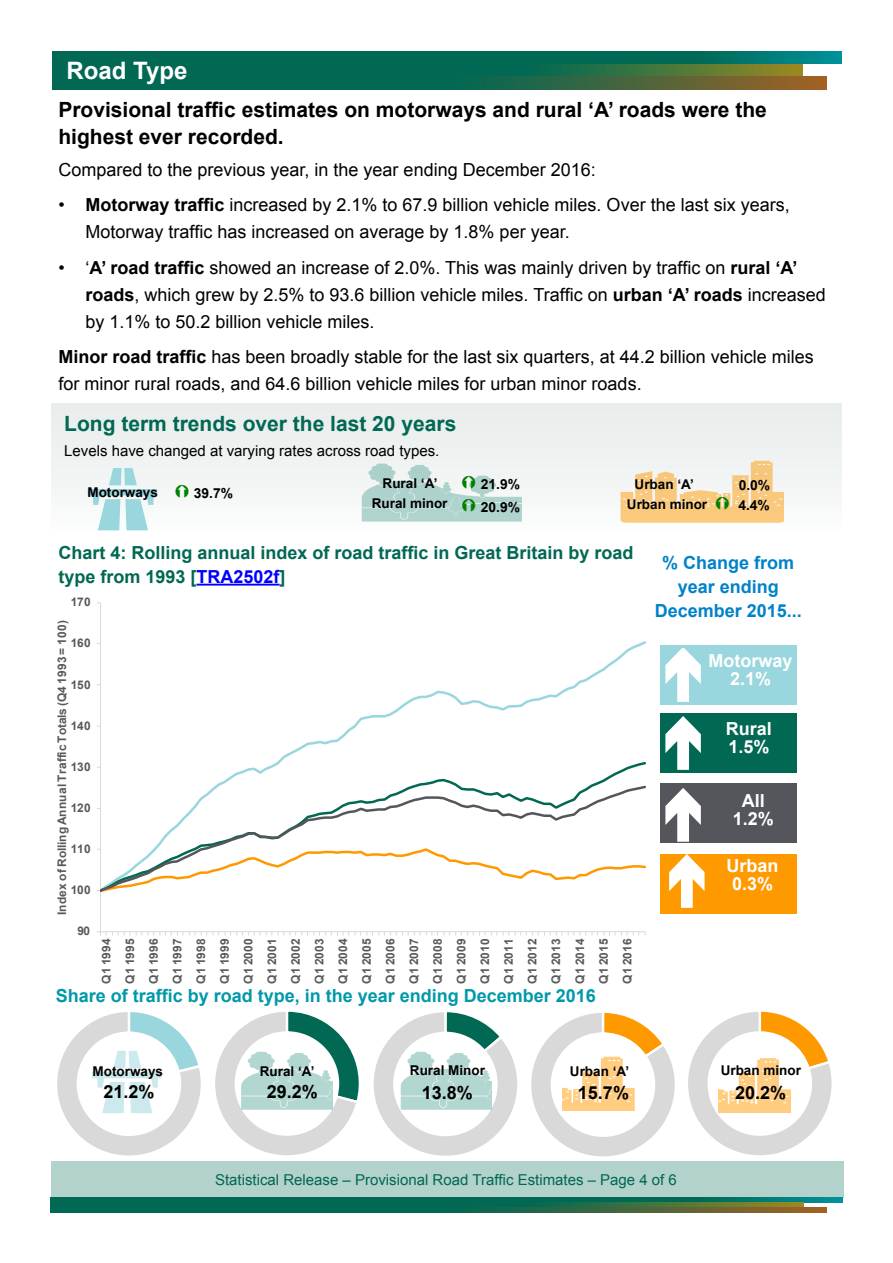
<style>
.page{position:relative;width:893px;height:1263px;background:#fff}
.page>*{position:absolute;margin:0;border:0;box-sizing:border-box;transform-origin:0 0}
.t1{font:700 24px "Arial";color:#fff}
.Front_page_main_text{font:700 21px/27px "Arial";color:#000}
.Front_page_main_text-2{font:700 21px "Arial";color:#006853}
.Front_page_main_text-3{font:18px/27px "Arial";color:#000}
.Front_page_main_text-4{font:700 18px/24px "Arial";color:#006853}
.t2{font:700 18px "Arial";color:#0099a9}
.t3{font:700 18px/18px "Arial";color:#fff;text-align:center}
.t4{font:700 18px/24px "Arial";color:#0082ca;text-align:center}
.t5{font:700 18px "Arial";color:#000}
.t6{font:15px "Arial";color:#006853}
.Front_page_main_text-5{font:15px "Arial";color:#000}
.t7{font:700 13.8px/23.7px "Arial";color:#000}
.t8{font:700 13.5px/20px "Arial";color:#000;text-align:center}
.t9{font:700 11.85px/23.7px "Arial";letter-spacing:.01em;color:#595959;text-align:justify}
.s1{font-weight:700}
.s2{color:#00f}
</style>
<div class="page">
<div style="left:51px;top:1161px;width:792px;height:36px;background:#b3d2cb"></div>
<svg style="left:50px;top:1197px;width:792px;height:5px;background:#006b59"></svg>
<svg style="left:50px;top:1202px;width:753px;height:5px;background:#1b6d4a"></svg>
<svg style="left:50px;top:1207px;width:777px;height:6px;background:#256647"></svg>
<div style="left:51px;top:403px;width:790px;height:127px;background:linear-gradient(to right,#f0f3f2,#eff2f1)"></div>
<svg style="left:52px;top:64px;width:751px;height:13px;background:#1b6d4a"></svg>
<svg style="left:52px;top:51px;width:790px;height:13px;background:#006b59"></svg>
<svg style="left:52px;top:77px;width:774px;height:12px;background:#256647"></svg>
<hr style="left:196px;top:584px;width:84px;height:1px;background:#00f">
<svg style="left:88px;top:468px;width:69px;height:62px"></svg>
<div style="left:660px;top:645px;width:136px;height:59px;background:#99d6dd"></div>
<div style="left:660px;top:713px;width:136px;height:59px;background:#006853"></div>
<svg style="left:665px;top:716px;width:36px;height:54px"></svg>
<div style="left:660px;top:854px;width:136px;height:59px;background:#f90"></div>
<svg style="left:669px;top:854px;width:36px;height:54px"></svg>
<div style="left:660px;top:783px;width:136px;height:59px;background:#54565b"></div>
<svg style="left:665px;top:788px;width:36px;height:54px"></svg>
<svg style="left:688px;top:1011px;width:144px;height:145px"></svg>
<svg style="left:215px;top:1011px;width:302px;height:145px"></svg>
<svg style="left:531px;top:1012px;width:144px;height:144px"></svg>
<hr style="left:100px;top:603px;width:1px;height:329px;background:#d9d9d9">
<hr style="left:101px;top:931px;width:544px;height:1px;background:#d9d9d9">
<svg style="left:97px;top:931px;width:45px;height:4px"></svg>
<svg style="left:160px;top:932px;width:47px;height:3px"></svg>
<svg style="left:225px;top:932px;width:59px;height:3px"></svg>
<svg style="left:302px;top:932px;width:47px;height:3px"></svg>
<svg style="left:367px;top:932px;width:142px;height:3px"></svg>
<svg style="left:515px;top:932px;width:71px;height:3px"></svg>
<svg style="left:604px;top:932px;width:42px;height:3px"></svg>
<svg style="left:279px;top:641px;width:366px;height:119px"></svg>
<svg style="left:218px;top:760px;width:427px;height:24px"></svg>
<svg style="left:100px;top:784px;width:545px;height:108px"></svg>
<svg style="left:665px;top:648px;width:36px;height:54px"></svg>
<svg style="left:57px;top:1012px;width:144px;height:144px"></svg>
<svg style="left:362px;top:464px;width:160px;height:58px"></svg>
<svg style="left:620px;top:461px;width:164px;height:62px"></svg>
<svg style="left:176px;top:485px;width:13px;height:13px"></svg>
<p class="t1" style="left:66px;top:54px;width:122px">Road Type</p>
<p class="Front_page_main_text" style="left:58px;top:97px;width:710px">Provisional traffic estimates on motorways and rural ‘A’ roads were the highest ever recorded.</p>
<p class="Front_page_main_text-3" style="left:58px;top:156px;width:539px">Compared to the previous year, in the year ending December 2016:</p>
<p class="Front_page_main_text-3" style="left:85px;top:191px;width:706px;text-indent:-27px">• <span class="s1">Motorway traffic</span> increased by 2.1% to 67.9 billion vehicle miles. Over the last six years,<br>Motorway traffic has increased on average by 1.8% per year.</p>
<p class="Front_page_main_text-3" style="left:85px;top:254px;width:742px;text-indent:-27px">• ‘<span class="s1">A’ road traffic</span> showed an increase of 2.0%. This was mainly driven by traffic on <span class="s1">rural ‘A’ roads</span>, which grew by 2.5% to 93.6 billion vehicle miles. Traffic on <span class="s1">urban ‘A’ roads</span> increased by 1.1% to 50.2 billion vehicle miles.</p>
<p class="Front_page_main_text-3" style="left:58px;top:343px;width:757px"><span class="s1">Minor road traffic</span> has been broadly stable for the last six quarters, at 44.2 billion vehicle miles for minor rural roads, and 64.6 billion vehicle miles for urban minor roads.</p>
<p class="Front_page_main_text-2" style="left:64px;top:410px;width:394px">Long term trends over the last 20 years</p>
<p class="Front_page_main_text-5" style="left:64px;top:441px;width:377px">Levels have changed at varying rates across road types.</p>
<p class="t8" style="left:87px;top:483px;width:72px">Motorways</p>
<p class="t7" style="left:194px;top:482px;width:41px">39.7%</p>
<p class="t7" style="left:481px;top:472px;width:41px">21.9%<br>20.9%</p>
<p class="t8" style="left:372px;top:474px;width:77px">Rural ‘A’<br>Rural minor</p>
<p class="t7" style="left:738px;top:476px;width:33px;line-height:20.2px">0.0%<br>4.4%</p>
<p class="t8" style="left:627px;top:475px;width:82px">Urban ‘A’<br>Urban minor</p>
<p class="Front_page_main_text-4" style="left:58px;top:541px;width:577px">Chart 4: Rolling annual index of road traffic in Great Britain by road type from 1993 [<span class="s2">TRA2502f</span>]</p>
<p class="t9" style="left:71px;top:591px;width:21px">170</p>
<p class="t9" style="left:51px;top:915px;width:296px;rotate:-90deg">Index of Rolling Annual Traffic Totals (Q4 1993 = 100)</p>
<p class="t9" style="left:71px;top:632px;width:21px">160</p>
<p class="t9" style="left:71px;top:673px;width:21px">150</p>
<p class="t9" style="left:71px;top:714px;width:21px">140</p>
<p class="t9" style="left:71px;top:755px;width:21px">130</p>
<p class="t9" style="left:71px;top:796px;width:21px">120</p>
<p class="t9" style="left:71px;top:837px;width:21px">110</p>
<p class="t9" style="left:71px;top:879px;width:21px">100</p>
<p class="t9" style="left:77px;top:920px;width:14px">90</p>
<p class="t9" style="left:95px;top:983px;width:46px;rotate:-90deg">Q1 1994<br>Q1 1995<br>Q1 1996<br>Q1 1997<br>Q1 1998<br>Q1 1999<br>Q1 2000<br>Q1 2001<br>Q1 2002<br>Q1 2003<br>Q1 2004<br>Q1 2005<br>Q1 2006<br>Q1 2007<br>Q1 2008<br>Q1 2009<br>Q1 2010<br>Q1 2011<br>Q1 2012<br>Q1 2013<br>Q1 2014<br>Q1 2015<br>Q1 2016</p>
<p class="t2" style="left:56px;top:983px;width:542px">Share of traffic by road type, in the year ending December 2016</p>
<p class="t4" style="left:655px;top:551px;width:149px">% Change from year ending<br>December 2015...</p>
<p class="t3" style="left:708px;top:652px;width:86px">Motorway<br>2.1%</p>
<p class="t3" style="left:726px;top:720px;width:48px;text-align:left">Rural<br>1.5%</p>
<p class="t3" style="left:733px;top:793px;width:43px">All<br>1.2%</p>
<p class="t3" style="left:727px;top:858px;width:54px">Urban<br>0.3%</p>
<p class="t8" style="left:410px;top:1060px;width:77px">Rural Minor</p>
<p class="t5" style="left:422px;top:1080px;width:53px">13.8%</p>
<p class="t8" style="left:260px;top:1061px;width:56px">Rural ‘A’</p>
<p class="t8" style="left:721px;top:1061px;width:82px">Urban minor</p>
<p class="t5" style="left:267px;top:1079px;width:53px">29.2%</p>
<p class="t8" style="left:93px;top:1061px;width:72px">Motorways</p>
<p class="t5" style="left:104px;top:1080px;width:53px">21.2%</p>
<p class="t5" style="left:735px;top:1080px;width:53px">20.2%</p>
<p class="t8" style="left:570px;top:1062px;width:61px">Urban ‘A’</p>
<p class="t5" style="left:578px;top:1080px;width:53px">15.7%</p>
<h1 class="t6" style="left:215px;top:1169px;width:463px">Statistical Release – Provisional Road Traffic Estimates – Page 4 of 6</h1>
</div>
